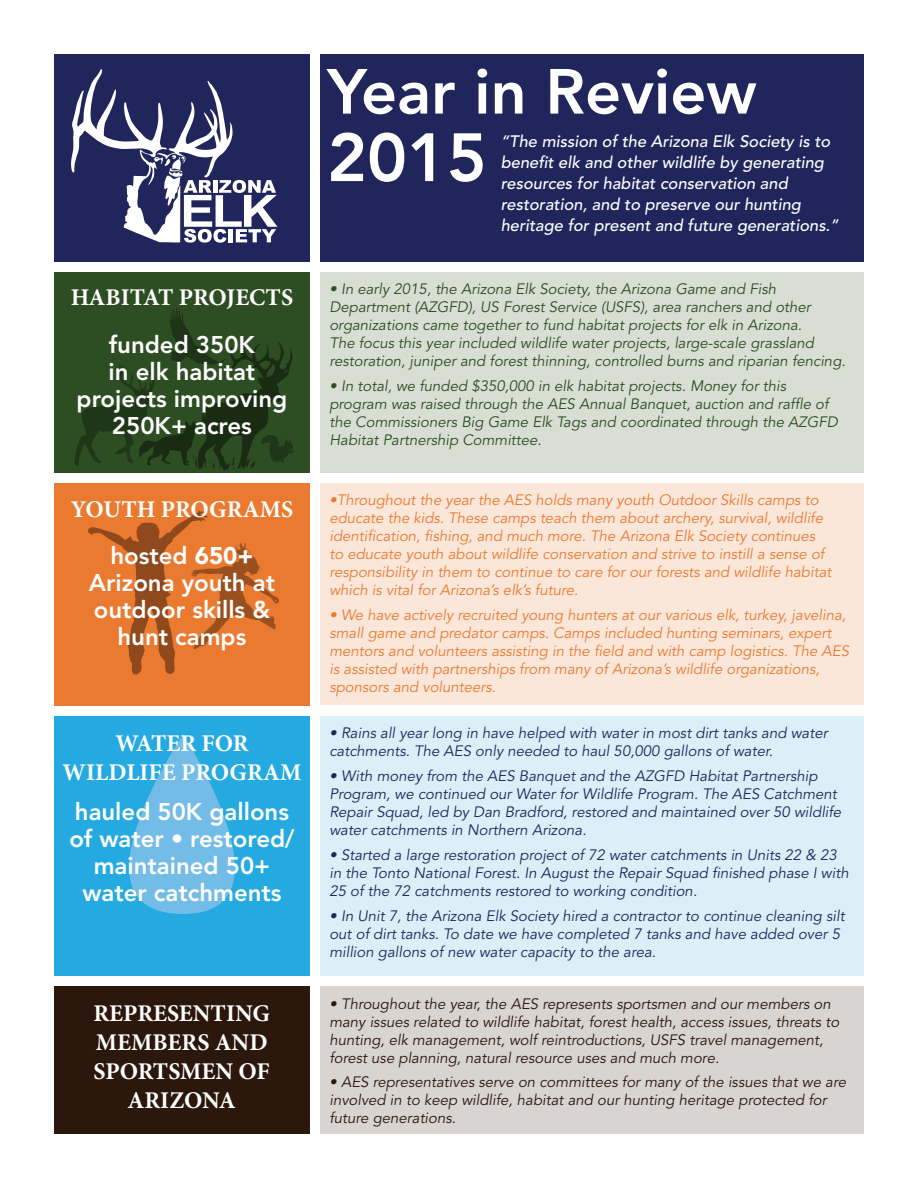
<style>
.page{position:relative;width:918px;height:1188px;background:#fff}
.page>*{position:absolute;margin:0;border:0;box-sizing:border-box;transform-origin:0 0}
.t1{font:800 67.5px "Avenir";color:#fff}
.t2{font:800 63px "Avenir";color:#fff}
.t3{font:800 24px/27px "Avenir";color:#fff;text-align:center}
.t4{font:700 24px/28.8px "Minion Pro";color:#fff;text-align:center}
.t5{font:italic 500 16.5px/21px "Avenir";color:#fff}
.t6{font:italic 15px/18px "Avenir";color:#20265c}
.t7{font:italic 15px/18px "Avenir";color:#eb7a31}
.t8{font:italic 15px/18px "Avenir";color:#2d4d23}
.t9{font:italic 15px/18px "Avenir";color:#2b170c}
.s1{font-weight:900}
</style>
<div class="page">
<div style="left:321px;top:483px;width:543px;height:222px;background:#fbe7d9"></div>
<div style="left:321px;top:716px;width:543px;height:259px;background:#dbeff9"></div>
<div style="left:321px;top:986px;width:543px;height:148px;background:#d8d4d2"></div>
<div style="left:321px;top:272px;width:543px;height:200px;background:#d9ded5"></div>
<div style="left:54px;top:54px;width:256px;height:207px;background:#20265c"></div>
<div style="left:321px;top:54px;width:543px;height:207px;background:#20265c"></div>
<svg style="left:71px;top:69px;width:206px;height:174px"></svg>
<div style="left:54px;top:483px;width:256px;height:222px;background:#eb7a31"></div>
<div style="left:54px;top:716px;width:256px;height:259px;background:#24aae1"></div>
<div style="left:54px;top:986px;width:256px;height:148px;background:#2b170c"></div>
<div style="left:54px;top:272px;width:256px;height:200px;background:#2d4d23"></div>
<svg style="left:88px;top:510px;width:191px;height:165px"></svg>
<svg style="left:75px;top:309px;width:219px;height:161px"></svg>
<svg style="left:129px;top:734px;width:106px;height:180px"></svg>
<h3 class="t4" style="left:71px;top:283px;width:224px">HABITAT PROJECTS</h3>
<h3 class="t3" style="left:77px;top:331px;width:212px">funded 350K<br>in elk habitat projects improving<br>250K+ acres</h3>
<h3 class="t4" style="left:71px;top:494px;width:224px">YOUTH PROGRAMS</h3>
<h3 class="t3" style="left:89px;top:542px;width:188px">hosted <span class="s1">650+<br></span>Arizona youth at outdoor skills &amp; hunt camps</h3>
<h3 class="t4" style="left:63px;top:729px;width:240px">WATER FOR<br>WILDLIFE PROGRAM</h3>
<h3 class="t3" style="left:69px;top:798px;width:227px">hauled 50K gallons of water • restored/ maintained 50+ water catchments</h3>
<h3 class="t4" style="left:93px;top:999px;width:178px">REPRESENTING<br>MEMBERS AND<br>SPORTSMEN OF<br>ARIZONA</h3>
<h2 class="t2" style="left:327px;top:54px;width:431px">Year in Review</h2>
<h1 class="t1" style="left:327px;top:118px;width:161px">2015</h1>
<p class="t5" style="left:501px;top:131px;width:340px">“The mission of the Arizona Elk Society is to benefit elk and other wildlife by generating resources for habitat conservation and restoration, and to preserve our hunting heritage for present and future generations.”</p>
<p class="t8" style="left:329px;top:280px;width:518px">• In early 2015, the Arizona Elk Society, the Arizona Game and Fish Department (AZGFD), US Forest Service (USFS), area ranchers and other organizations came together to fund habitat projects for elk in Arizona.<br>The focus this year included wildlife water projects, large-scale grassland restoration, juniper and forest thinning, controlled burns and riparian fencing.</p>
<p class="t8" style="left:329px;top:377px;width:510px">• In total, we funded $350,000 in elk habitat projects. Money for this program was raised through the AES Annual Banquet, auction and raffle of the Commissioners Big Game Elk Tags and coordinated through the AZGFD Habitat Partnership Committee.</p>
<p class="t7" style="left:329px;top:492px;width:504px">•Throughout the year the AES holds many youth Outdoor Skills camps to educate the kids. These camps teach them about archery, survival, wildlife identification, fishing, and much more. The Arizona Elk Society continues to educate youth about wildlife conservation and strive to instill a sense of responsibility in them to continue to care for our forests and wildlife habitat which is vital for Arizona’s elk’s future.</p>
<p class="t7" style="left:329px;top:606px;width:521px">• We have actively recruited young hunters at our various elk, turkey, javelina, small game and predator camps. Camps included hunting seminars, expert mentors and volunteers assisting in the field and with camp logistics. The AES is assisted with partnerships from many of Arizona’s wildlife organizations, sponsors and volunteers.</p>
<p class="t6" style="left:329px;top:725px;width:500px">• Rains all year long in have helped with water in most dirt tanks and water catchments. The AES only needed to haul 50,000 gallons of water.</p>
<p class="t6" style="left:329px;top:767px;width:513px">• With money from the AES Banquet and the AZGFD Habitat Partnership Program, we continued our Water for Wildlife Program. The AES Catchment Repair Squad, led by Dan Bradford, restored and maintained over 50 wildlife water catchments in Northern Arizona.</p>
<p class="t6" style="left:329px;top:846px;width:521px">• Started a large restoration project of 72 water catchments in Units 22 &amp; 23 in the Tonto National Forest. In August the Repair Squad finished phase I with<br>25 of the 72 catchments restored to working condition.</p>
<p class="t6" style="left:329px;top:907px;width:517px">• In Unit 7, the Arizona Elk Society hired a contractor to continue cleaning silt out of dirt tanks. To date we have completed 7 tanks and have added over 5 million gallons of new water capacity to the area.</p>
<p class="t9" style="left:329px;top:995px;width:511px">• Throughout the year, the AES represents sportsmen and our members on many issues related to wildlife habitat, forest health, access issues, threats to hunting, elk management, wolf reintroductions, USFS travel management, forest use planning, natural resource uses and much more.</p>
<p class="t9" style="left:329px;top:1074px;width:518px">• AES representatives serve on committees for many of the issues that we are involved in to keep wildlife, habitat and our hunting heritage protected for future generations.</p>
</div>
